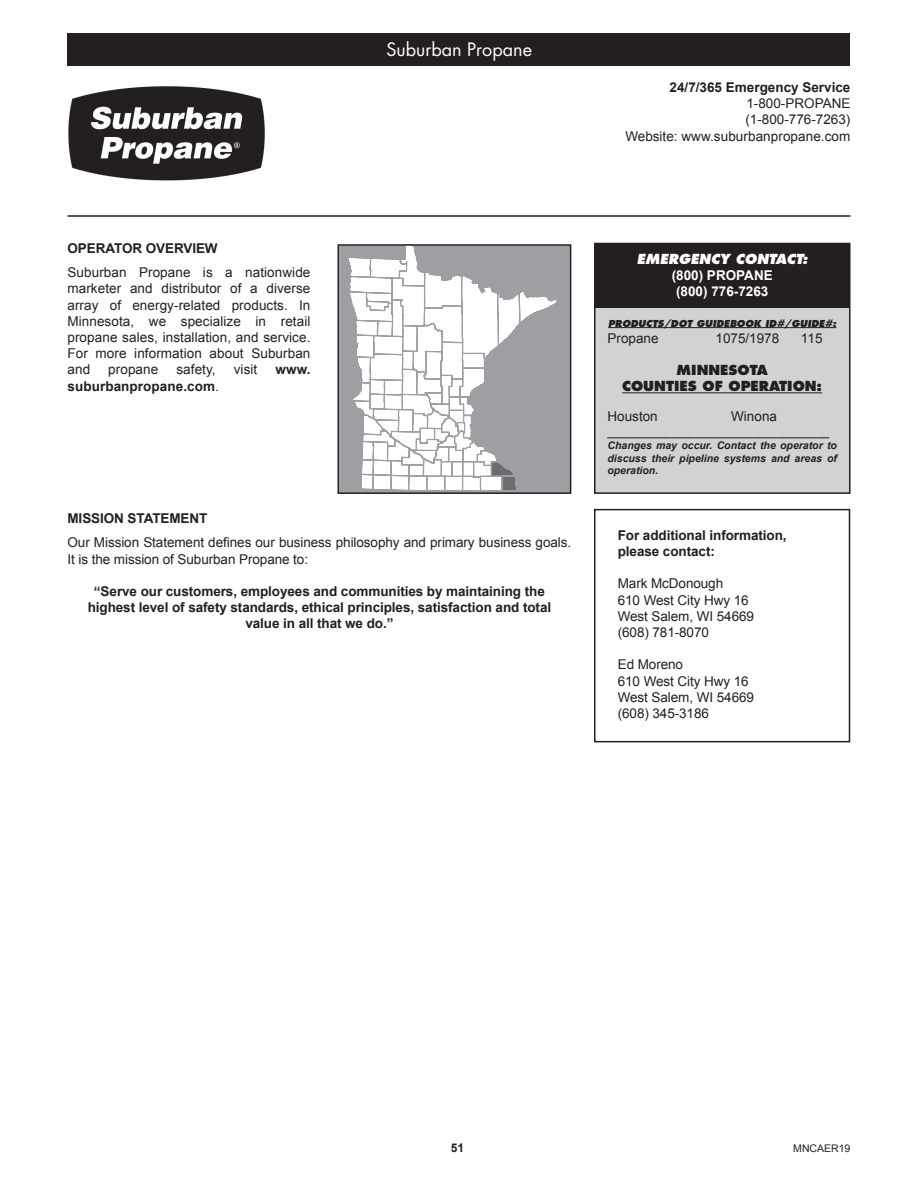
<style>
.page{position:relative;width:918px;height:1188px;background:#fff}
.page>*{position:absolute;margin:0;border:0;box-sizing:border-box;transform-origin:0 0}
.t1{font:18px "Futura";color:#fff}
.t2{font:13.5px/16.2px "Arial";letter-spacing:-.005em;color:#231f20;text-align:justify}
.t3{font:700 13.5px "Arial";letter-spacing:-.005em;color:#231f20}
.t4{font:800 13.5px "Futura";color:#231f20}
.t5{font:700 13.5px "Arial";color:#fff}
.t6{font:italic 800 13.5px "Futura";color:#fff}
.t7{font:700 12px "Arial";color:#231f20}
.t8{font:italic 700 10.5px/12.6px "Arial";color:#231f20;text-align:justify}
.t9{font:10.5px "Arial";color:#231f20}
.t10{font:italic 800 9.3px "Futura";color:#231f20}
.s1{font-weight:400}
</style>
<div class="page">
<div style="left:594px;top:509px;width:256px;height:233px;border:2px solid #231f20"></div>
<hr style="left:68px;top:215px;width:782px;height:2px;background:#231f20">
<div style="left:68px;top:34px;width:782px;height:32px;background:#231f20"></div>
<div style="left:595px;top:244px;width:255px;height:249px;background:#d1d2d4"></div>
<div style="left:594px;top:243px;width:256px;height:251px;border:2px solid #231f20"></div>
<div style="left:594px;top:243px;width:256px;height:65px;background:#231f20"></div>
<hr style="left:608px;top:327px;width:228px;height:1px;background:#231f20">
<hr style="left:622px;top:392px;width:200px;height:1px;background:#231f20">
<img style="left:68px;top:86px;width:197px;height:95px">
<div style="left:338px;top:245px;width:233px;height:248px;background:#9d9fa2"></div>
<svg style="left:348px;top:246px;width:209px;height:244px"></svg>
<div style="left:337px;top:244px;width:234px;height:250px;border:1px solid #231f20"></div>
<p class="t1" style="left:386px;top:38px;width:147px">Suburban Propane</p>
<p class="t3" style="left:670px;top:78px;width:182px">24/7/365 Emergency Service</p>
<p class="t2" style="left:746px;top:95px;width:106px">1-800-PROPANE</p>
<p class="t2" style="left:745px;top:112px;width:107px">(1-800-776-7263)</p>
<p class="t2" style="left:625px;top:128px;width:227px">Website: www.suburbanpropane.com</p>
<p class="t3" style="left:68px;top:239px;width:152px">OPERATOR OVERVIEW</p>
<p class="t2" style="left:68px;top:264px;width:244px">Suburban Propane is a nationwide marketer and distributor of a diverse array of energy-related products. In Minnesota, we specialize in retail propane sales, installation, and service.<br>For more information about Suburban and</p>
<p class="t2" style="left:108px;top:362px;width:52px">propane</p>
<p class="t2" style="left:176px;top:362px;width:41px">safety,</p>
<p class="t2" style="left:234px;top:362px;width:25px">visit</p>
<p class="t3" style="left:276px;top:361px;width:37px">www.</p>
<p class="t3" style="left:68px;top:377px;width:153px">suburbanpropane.com<span class="s1">.</span></p>
<p class="t3" style="left:68px;top:509px;width:141px">MISSION STATEMENT</p>
<p class="t2" style="left:68px;top:535px;width:505px">Our Mission Statement defines our business philosophy and primary business goals.<br>It is the mission of Suburban Propane to:</p>
<p class="t3" style="left:94px;top:582px;width:452px">“Serve our customers, employees and communities by maintaining the</p>
<p class="t3" style="left:88px;top:598px;width:465px">highest level of safety standards, ethical principles, satisfaction and total</p>
<p class="t3" style="left:245px;top:615px;width:150px">value in all that we do.”</p>
<p class="t6" style="left:637px;top:250px;width:172px">EMERGENCY CONTACT:</p>
<p class="t5" style="left:672px;top:266px;width:103px">(800) PROPANE</p>
<p class="t5" style="left:676px;top:282px;width:94px">(800) 776-7263</p>
<p class="t10" style="left:608px;top:317px;width:230px">PRODUCTS/DOT GUIDEBOOK ID#/GUIDE#:</p>
<p class="t2" style="left:608px;top:330px;width:53px">Propane</p>
<p class="t2" style="left:716px;top:330px;width:65px">1075/1978</p>
<p class="t2" style="left:801px;top:330px;width:23px">115</p>
<p class="t4" style="left:677px;top:362px;width:93px">MINNESOTA</p>
<p class="t4" style="left:622px;top:378px;width:202px">COUNTIES OF OPERATION:</p>
<p class="t2" style="left:608px;top:409px;width:52px">Houston</p>
<p class="t2" style="left:731px;top:409px;width:47px">Winona</p>
<p class="t8" style="left:608px;top:427px;width:223px">______________________________________</p>
<p class="t8" style="left:608px;top:439px;width:231px">Changes may occur. Contact the operator to discuss their pipeline systems and areas of operation.</p>
<p class="t3" style="left:618px;top:526px;width:170px">For additional information,</p>
<p class="t3" style="left:618px;top:542px;width:99px">please contact:</p>
<p class="t2" style="left:618px;top:576px;width:107px">Mark McDonough</p>
<p class="t2" style="left:618px;top:592px;width:132px">610 West City Hwy 16</p>
<p class="t2" style="left:618px;top:608px;width:138px">West Salem, WI 54669</p>
<p class="t2" style="left:618px;top:624px;width:93px">(608) 781-8070</p>
<p class="t2" style="left:618px;top:657px;width:67px">Ed Moreno</p>
<p class="t2" style="left:618px;top:673px;width:132px">610 West City Hwy 16</p>
<p class="t2" style="left:618px;top:689px;width:138px">West Salem, WI 54669</p>
<p class="t2" style="left:618px;top:705px;width:93px">(608) 345-3186</p>
<p class="t7" style="left:451px;top:1140px;width:15px">51</p>
<p class="t9" style="left:793px;top:1141px;width:59px">MNCAER19</p>
</div>
